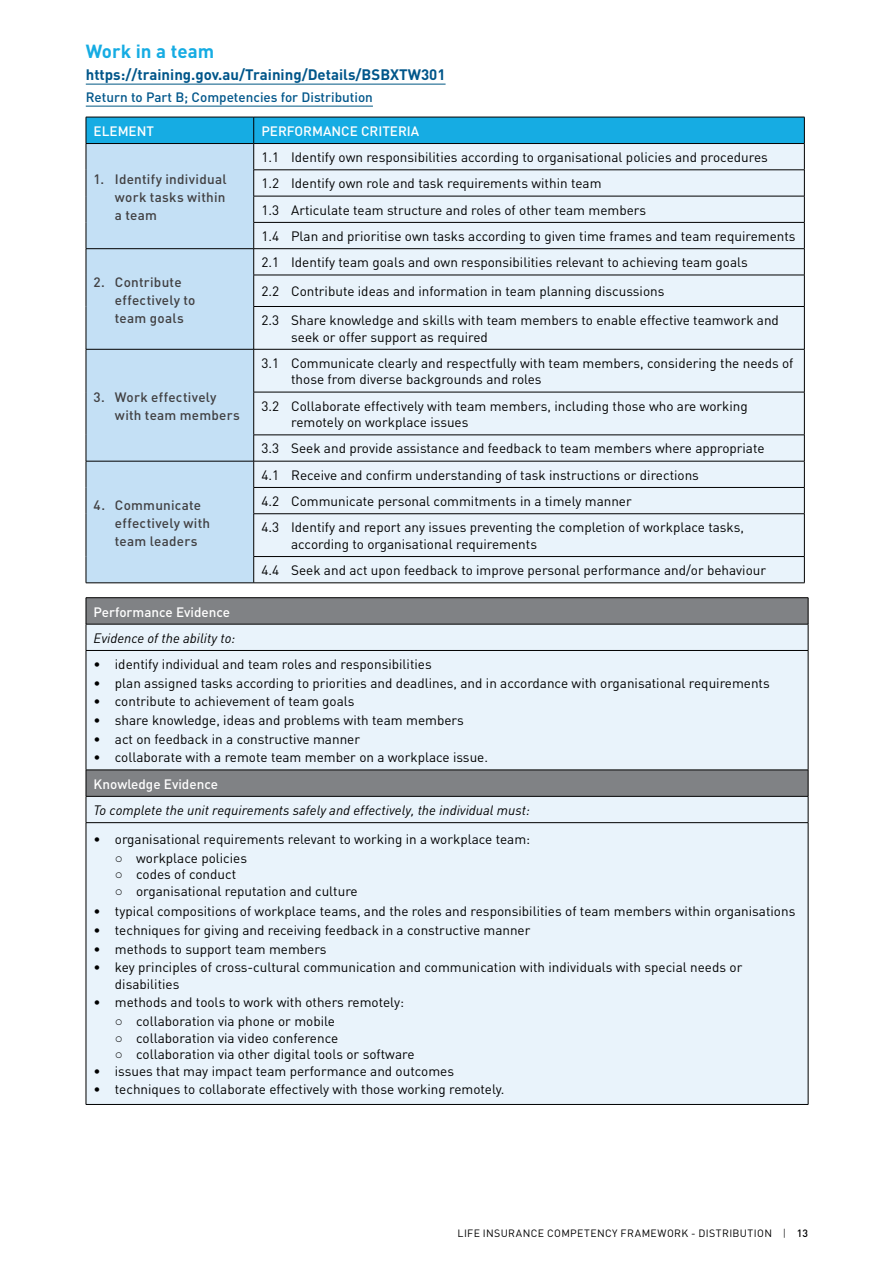
<style>
.page{position:relative;width:893px;height:1263px;background:#fff}
.page>*{position:absolute;margin:0;border:0;box-sizing:border-box;transform-origin:0 0}
.t1{font:700 18.75px "DIN";letter-spacing:.005em;color:#16ace3}
.t2{font:700 15px "DIN";color:#00568a}
.t3{font:13.5px/26.2px "DIN";color:#000}
.t4{font:500 13.5px/18px "DIN";letter-spacing:.015em;color:#414042}
.t5{font:italic 13.5px "DIN";color:#000}
.t6{font:500 13.5px "DIN";color:#fff}
.t7{font:500 13.5px "DIN";color:#00568a}
.t8{font:10.5px "DIN";letter-spacing:.04em;color:#000}
.s1{font-family:"Arial";font-weight:900}
.s2{font-weight:300}
.s3{font-weight:500}
</style>
<div class="page">
<hr style="left:86px;top:84px;width:360px;height:1px;background:#005884">
<hr style="left:86px;top:106px;width:287px;height:1px;background:#005884">
<div style="left:87px;top:275px;width:167px;height:308px;background:#c4e0f5"></div>
<div style="left:254px;top:276px;width:550px;height:307px;background:#e9f3fb"></div>
<hr style="left:86px;top:275px;width:1px;height:31px;background:#000">
<hr style="left:86px;top:306px;width:1px;height:43px;background:#000">
<svg style="left:86px;top:117px;width:719px;height:158px;background:#b7daec"></svg>
<hr style="left:254px;top:275px;width:550px;height:1px;background:#000">
<hr style="left:253px;top:275px;width:1px;height:31px;background:#000">
<hr style="left:804px;top:275px;width:1px;height:31px;background:#000">
<hr style="left:254px;top:306px;width:550px;height:1px;background:#000">
<hr style="left:253px;top:307px;width:1px;height:42px;background:#000">
<hr style="left:804px;top:307px;width:1px;height:42px;background:#000">
<hr style="left:86px;top:349px;width:168px;height:1px;background:#000">
<hr style="left:86px;top:349px;width:1px;height:43px;background:#000">
<hr style="left:86px;top:392px;width:1px;height:43px;background:#000">
<hr style="left:254px;top:349px;width:550px;height:1px;background:#000">
<hr style="left:253px;top:349px;width:1px;height:43px;background:#000">
<hr style="left:804px;top:349px;width:1px;height:43px;background:#000">
<hr style="left:254px;top:392px;width:550px;height:1px;background:#000">
<hr style="left:253px;top:392px;width:1px;height:43px;background:#000">
<hr style="left:804px;top:392px;width:1px;height:43px;background:#000">
<hr style="left:254px;top:435px;width:550px;height:1px;background:#000">
<hr style="left:86px;top:461px;width:168px;height:1px;background:#000">
<svg style="left:86px;top:435px;width:1px;height:79px"></svg>
<hr style="left:86px;top:514px;width:1px;height:42px;background:#000">
<svg style="left:86px;top:556px;width:1px;height:27px"></svg>
<hr style="left:86px;top:583px;width:168px;height:1px;background:#000">
<hr style="left:254px;top:461px;width:550px;height:1px;background:#000">
<hr style="left:254px;top:487px;width:550px;height:1px;background:#000">
<svg style="left:253px;top:435px;width:1px;height:78px"></svg>
<svg style="left:804px;top:435px;width:1px;height:78px"></svg>
<hr style="left:254px;top:513px;width:550px;height:1px;background:#000">
<hr style="left:253px;top:514px;width:1px;height:42px;background:#000">
<hr style="left:804px;top:514px;width:1px;height:42px;background:#000">
<hr style="left:254px;top:556px;width:550px;height:1px;background:#000">
<svg style="left:253px;top:557px;width:1px;height:26px"></svg>
<svg style="left:804px;top:557px;width:1px;height:26px"></svg>
<hr style="left:254px;top:583px;width:550px;height:1px;background:#000">
<svg style="left:87px;top:598px;width:721px;height:26px;background:#7d7f82"></svg>
<div style="left:87px;top:625px;width:721px;height:479px;background:#e9f3fb"></div>
<hr style="left:86px;top:597px;width:722px;height:1px;background:#000">
<hr style="left:86px;top:624px;width:722px;height:1px;background:#000">
<svg style="left:86px;top:598px;width:1px;height:52px"></svg>
<svg style="left:808px;top:598px;width:1px;height:52px"></svg>
<hr style="left:86px;top:650px;width:722px;height:1px;background:#000">
<hr style="left:86px;top:651px;width:1px;height:119px;background:#000">
<hr style="left:808px;top:651px;width:1px;height:119px;background:#000">
<hr style="left:86px;top:770px;width:722px;height:1px;background:#000">
<hr style="left:86px;top:796px;width:722px;height:1px;background:#000">
<svg style="left:86px;top:770px;width:1px;height:52px"></svg>
<svg style="left:808px;top:770px;width:1px;height:52px"></svg>
<hr style="left:86px;top:822px;width:722px;height:1px;background:#000">
<hr style="left:86px;top:823px;width:1px;height:281px;background:#000">
<hr style="left:808px;top:823px;width:1px;height:281px;background:#000">
<hr style="left:86px;top:1104px;width:722px;height:1px;background:#000">
<h1 class="t1" style="left:86px;top:39px;width:130px">Work in a team</h1>
<p class="t2" style="left:86px;top:65px;width:361px">https://training.gov.au/Training/Details/BSBXTW301</p>
<p class="t7" style="left:86px;top:89px;width:289px">Return to Part B; Competencies for Distribution</p>
<p class="t6" style="left:94px;top:122px;width:62px">ELEMENT</p>
<p class="t6" style="left:261px;top:122px;width:159px">PERFORMANCE CRITERIA</p>
<p class="t4" style="left:115px;top:169px;width:113px;text-align:justify;text-indent:-21px">1. Identify individual work tasks within a team</p>
<p class="t3" style="left:261px;top:144px;width:536px">1.1 Identify own responsibilities according to organisational policies and procedures<br>1.2 Identify own role and task requirements within team<br>1.3 Articulate team structure and roles of other team members<br>1.4 Plan and prioritise own tasks according to given time frames and team requirements</p>
<p class="t4" style="left:115px;top:272px;width:82px;text-indent:-21px">2. Contribute effectively to team goals</p>
<p class="t4" style="left:115px;top:387px;width:126px;text-indent:-21px">3. Work effectively with team members</p>
<p class="t4" style="left:115px;top:495px;width:97px;text-indent:-21px">4. Communicate effectively with team leaders</p>
<p class="t3" style="left:261px;top:248px;width:519px;line-height:29px">2.1 Identify team goals and own responsibilities relevant to achieving team goals<br>2.2 Contribute ideas and information in team planning discussions<br>2.3 Share knowledge and skills with team members to enable effective teamwork and</p>
<p class="t3" style="left:291px;top:323px;width:198px">seek or offer support as required</p>
<p class="t3" style="left:291px;top:354px;width:504px;line-height:16.5px;text-indent:-30px">3.1 Communicate clearly and respectfully with team members, considering the needs of those from diverse backgrounds and roles</p>
<p class="t3" style="left:291px;top:397px;width:458px;line-height:16.5px;text-indent:-30px">3.2 Collaborate effectively with team members, including those who are working remotely on workplace issues</p>
<p class="t3" style="left:261px;top:435px;width:505px">3.3 Seek and provide assistance and feedback to team members where appropriate</p>
<p class="t3" style="left:261px;top:461px;width:484px">4.1 Receive and confirm understanding of task instructions or directions<br>4.2 Communicate personal commitments in a timely manner<br>4.3 Identify and report any issues preventing the completion of workplace tasks,</p>
<p class="t3" style="left:261px;top:531px;width:506px;text-indent:30px">according to organisational requirements<br>4.4 Seek and act upon feedback to improve personal performance and/or behaviour</p>
<p class="t6" style="left:94px;top:603px;width:138px">Performance Evidence</p>
<p class="t5" style="left:94px;top:629px;width:143px">Evidence of the ability to:</p>
<p class="t3" style="left:94px;top:651px;width:340px">• identify individual and team roles and responsibilities</p>
<p class="t3" style="left:94px;top:669px;width:678px">• plan assigned tasks according to priorities and deadlines, and in accordance with organisational requirements</p>
<p class="t3" style="left:94px;top:688px;width:262px">• contribute to achievement of team goals</p>
<p class="t3" style="left:94px;top:707px;width:372px">• share knowledge, ideas and problems with team members</p>
<p class="t3" style="left:94px;top:725px;width:268px">• act on feedback in a constructive manner</p>
<p class="t3" style="left:94px;top:744px;width:396px">• collaborate with a remote team member on a workplace issue.</p>
<p class="t6" style="left:94px;top:775px;width:126px">Knowledge Evidence</p>
<p class="t5" style="left:94px;top:802px;width:438px">To complete the unit requirements safely and effectively, the individual must:</p>
<p class="t3" style="left:94px;top:826px;width:438px">• organisational requirements relevant to working in a workplace team:</p>
<p class="t3" style="left:115px;top:844px;width:134px"><span class="s1">○</span> workplace policies</p>
<p class="t3" style="left:115px;top:861px;width:123px"><span class="s1">○</span> codes of conduct</p>
<p class="t3" style="left:115px;top:877px;width:244px"><span class="s1">○</span> organisational reputation and culture</p>
<p class="t3" style="left:94px;top:898px;width:703px">• typical compositions of workplace teams, and the roles and responsibilities of team members within organisations</p>
<p class="t3" style="left:94px;top:917px;width:438px">• techniques for giving and receiving feedback in a constructive manner</p>
<p class="t3" style="left:94px;top:935px;width:234px">• methods to support team members</p>
<p class="t3" style="left:115px;top:959px;width:629px;line-height:16.5px;text-indent:-21px">• key principles of cross-cultural communication and communication with individuals with special needs or disabilities</p>
<p class="t3" style="left:94px;top:989px;width:312px">• methods and tools to work with others remotely:</p>
<p class="t3" style="left:115px;top:1008px;width:222px"><span class="s1">○</span> collaboration via phone or mobile</p>
<p class="t3" style="left:115px;top:1024px;width:225px"><span class="s1">○</span> collaboration via video conference</p>
<p class="t3" style="left:115px;top:1041px;width:301px"><span class="s1">○</span> collaboration via other digital tools or software</p>
<p class="t3" style="left:94px;top:1057px;width:362px">• issues that may impact team performance and outcomes</p>
<p class="t3" style="left:94px;top:1076px;width:412px">• techniques to collaborate effectively with those working remotely.</p>
<p class="t8" style="left:457px;top:1226px;width:352px">LIFE INSURANCE COMPETENCY FRAMEWORK - DISTRIBUTION <span class="s2">|</span> <span class="s3">13</span></p>
</div>
